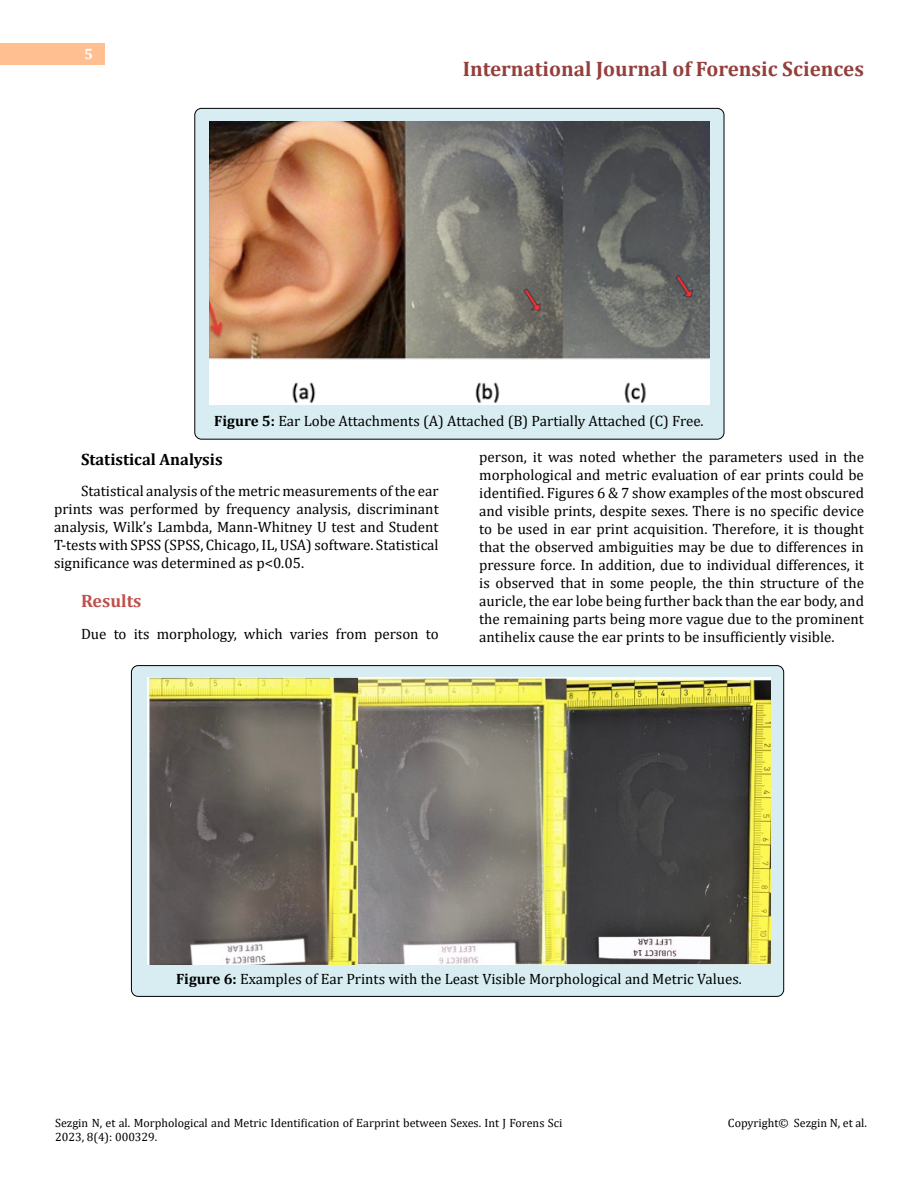
<style>
.page{position:relative;width:918px;height:1188px;background:#fff}
.page>*{position:absolute;margin:0;border:0;box-sizing:border-box;transform-origin:0 0}
.t1{font:700 21px "Cambria";color:#953f3c}
.t2{font:700 18px "Cambria";color:#c0504d}
.t3{font:700 16.5px "Cambria";color:#000}
.t4{font:15px/18px "Cambria";color:#000;text-align:justify}
.t5{font:700 15px "Cambria";color:#fff}
.t6{font:12px/14.4px "Cambria";color:#000}
.s1{font-weight:700}
</style>
<div class="page">
<div style="left:0;top:43px;width:105px;height:21px;background:#ffbf91"></div>
<div style="left:131px;top:666px;width:653px;height:330px;background:#d8edf2;border-radius:7px"></div>
<div style="left:195px;top:108px;width:529px;height:331px;background:#d8edf2;border-radius:7px"></div>
<img style="left:209px;top:122px;width:500px;height:283px">
<img style="left:147px;top:678px;width:624px;height:287px">
<p class="t5" style="left:84px;top:44px;width:10px">5</p>
<h1 class="t1" style="left:463px;top:54px;width:403px">International Journal of Forensic Sciences</h1>
<p class="t4" style="left:214px;top:411px;width:491px"><span class="s1">Figure 5:</span> Ear Lobe Attachments (A) Attached (B) Partially Attached (C) Free.</p>
<p class="t3" style="left:81px;top:447px;width:143px">Statistical Analysis</p>
<p class="t4" style="left:54px;top:482px;width:386px;text-indent:27px">Statistical analysis of the metric measurements of the ear prints was performed by frequency analysis, discriminant analysis, Wilk’s Lambda, Mann-Whitney U test and Student T-tests with SPSS (SPSS, Chicago, IL, USA) software. Statistical significance was determined as p&lt;0.05.</p>
<p class="t2" style="left:81px;top:588px;width:62px">Results</p>
<p class="t4" style="left:81px;top:624px;width:359px">Due to its morphology, which varies from person to</p>
<p class="t4" style="left:479px;top:447px;width:386px">person, it was noted whether the parameters used in the morphological and metric evaluation of ear prints could be identified. Figures 6 &amp; 7 show examples of the most obscured and visible prints, despite sexes. There is no specific device to be used in ear print acquisition. Therefore, it is thought that the observed ambiguities may be due to differences in pressure force. In addition, due to individual differences, it is observed that in some people, the thin structure of the auricle, the ear lobe being further back than the ear body, and the remaining parts being more vague due to the prominent antihelix cause the ear prints to be insufficiently visible.</p>
<p class="t4" style="left:176px;top:969px;width:567px"><span class="s1">Figure 6:</span> Examples of Ear Prints with the Least Visible Morphological and Metric Values.</p>
<p class="t6" style="left:55px;top:1115px;width:509px">Sezgin N, et al. Morphological and Metric Identification of Earprint between Sexes. Int J Forens Sci<br>2023, 8(4): 000329.</p>
<p class="t6" style="left:728px;top:1115px;width:141px">Copyright© Sezgin N, et al.</p>
</div>
